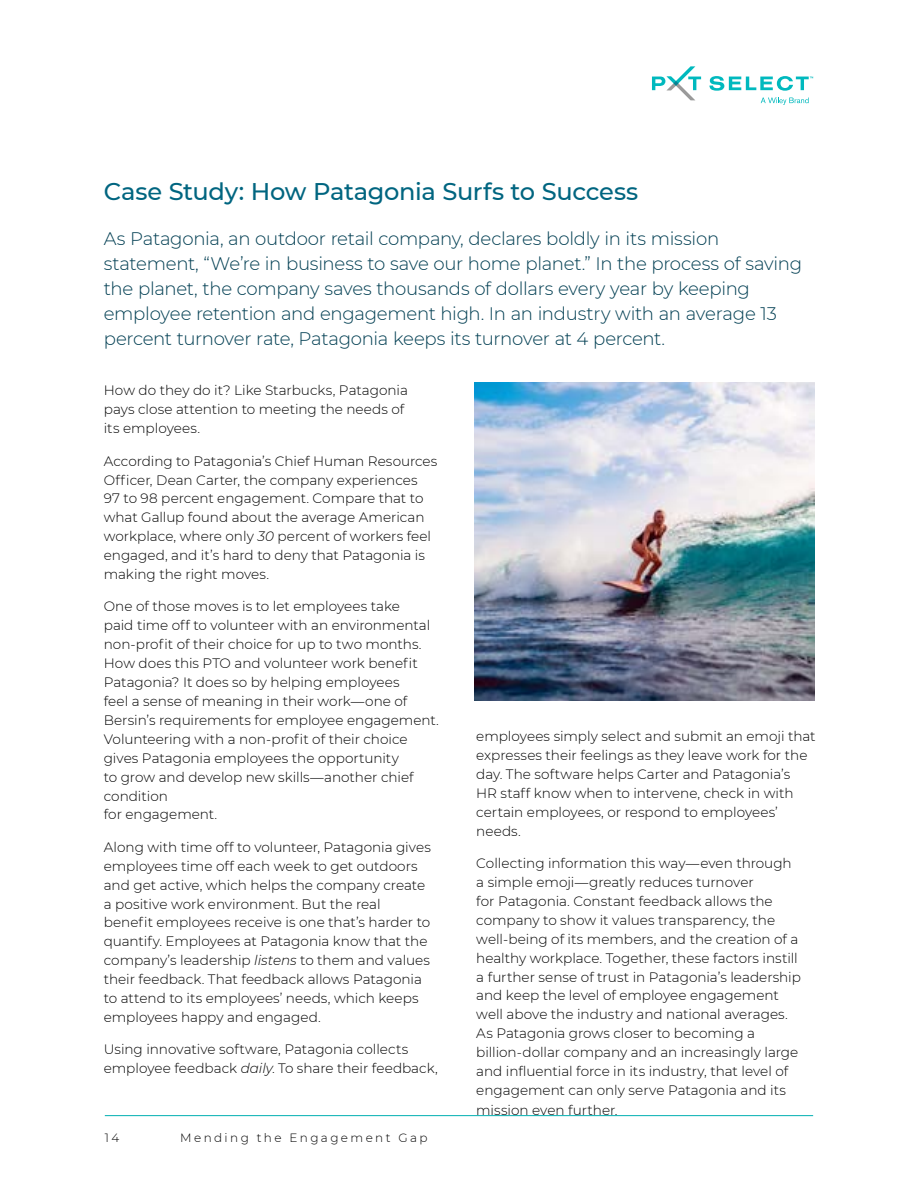
<style>
.page{position:relative;width:918px;height:1188px;background:#fff}
.page>*{position:absolute;margin:0;border:0;box-sizing:border-box;transform-origin:0 0}
.t1{font:500 24.15px "Montserrat";letter-spacing:-.01em;color:#006580}
.t2{font:300 18.15px/25.2px "Montserrat";letter-spacing:-.015em;color:#003e52}
.t3{font:300 13.65px/18.9px "Montserrat";color:#000}
.t4{font:300 12px "Montserrat";letter-spacing:.2em;color:#000}
.s1{font-style:italic}
</style>
<div class="page">
<hr style="left:105px;top:1115px;width:708px;height:1px;background:#00afb1">
<svg style="left:709px;top:76px;width:104px;height:15px"></svg>
<svg style="left:652px;top:66px;width:49px;height:34px"></svg>
<svg style="left:761px;top:98px;width:48px;height:7px"></svg>
<img style="left:475px;top:382px;width:339px;height:319px">
<h1 class="t1" style="left:104px;top:175px;width:536px">Case Study: How Patagonia Surfs to Success</h1>
<p class="t2" style="left:104px;top:225px;width:700px">As Patagonia, an outdoor retail company, declares boldly in its mission statement, “We’re in business to save our home planet.” In the process of saving the planet, the company saves thousands of dollars every year by keeping employee retention and engagement high. In an industry with an average 13 percent turnover rate, Patagonia keeps its turnover at 4 percent.</p>
<p class="t3" style="left:104px;top:381px;width:306px">How do they do it? Like Starbucks, Patagonia pays close attention to meeting the needs of its employees.</p>
<p class="t3" style="left:104px;top:451px;width:335px">According to Patagonia’s Chief Human Resources Officer, Dean Carter, the company experiences<br>97 to 98 percent engagement. Compare that to what Gallup found about the average American workplace, where only <span class="s1">30</span> percent of workers feel engaged, and it’s hard to deny that Patagonia is making the right moves.</p>
<p class="t3" style="left:104px;top:597px;width:337px">One of those moves is to let employees take<br>paid time off to volunteer with an environmental non-profit of their choice for up to two months.<br>How does this PTO and volunteer work benefit Patagonia? It does so by helping employees<br>feel a sense of meaning in their work—one of Bersin’s requirements for employee engagement.<br>Volunteering with a non-profit of their choice gives Patagonia employees the opportunity<br>to grow and develop new skills—another chief condition<br>for engagement.</p>
<p class="t3" style="left:104px;top:837px;width:329px">Along with time off to volunteer, Patagonia gives employees time off each week to get outdoors and get active, which helps the company create a positive work environment. But the real benefit employees receive is one that’s harder to quantify. Employees at Patagonia know that the company’s leadership <span class="s1">listens</span> to them and values their feedback. That feedback allows Patagonia to attend to its employees’ needs, which keeps employees happy and engaged.</p>
<p class="t3" style="left:104px;top:1040px;width:336px">Using innovative software, Patagonia collects employee feedback <span class="s1">daily</span>. To share their feedback,</p>
<p class="t4" style="left:105px;top:1130px;width:16px">14</p>
<p class="t4" style="left:180px;top:1130px;width:249px">Mending the Engagement Gap</p>
<p class="t3" style="left:476px;top:726px;width:341px">employees simply select and submit an emoji that expresses their feelings as they leave work for the day. The software helps Carter and Patagonia’s<br>HR staff know when to intervene, check in with certain employees, or respond to employees’ needs.</p>
<p class="t3" style="left:476px;top:853px;width:326px">Collecting information this way—even through a simple emoji—greatly reduces turnover<br>for Patagonia. Constant feedback allows the company to show it values transparency, the well-being of its members, and the creation of a healthy workplace. Together, these factors instill a further sense of trust in Patagonia’s leadership and keep the level of employee engagement well above the industry and national averages.<br>As Patagonia grows closer to becoming a billion-dollar company and an increasingly large and influential force in its industry, that level of engagement can only serve Patagonia and its mission even further.</p>
</div>
